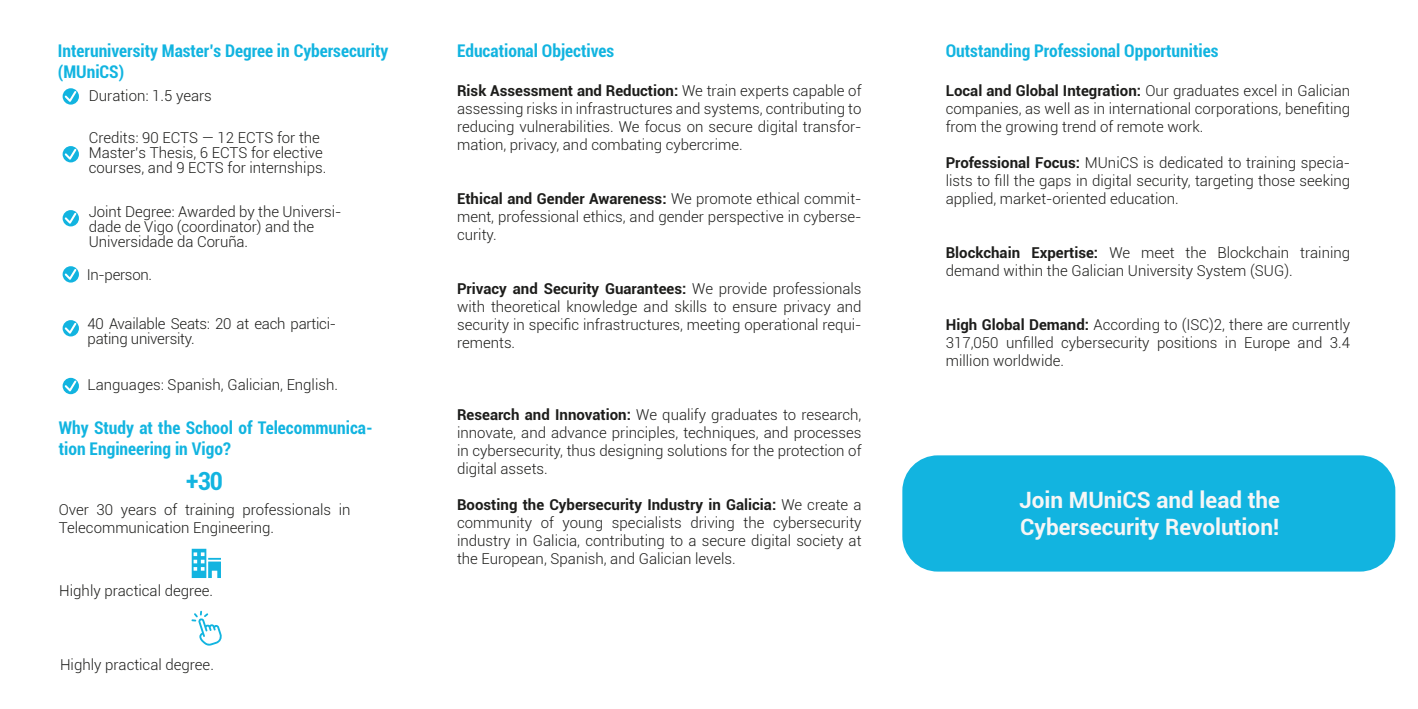
<style>
.page{position:relative;width:1418px;height:709px;background:#fff}
.page>*{position:absolute;margin:0;border:0;box-sizing:border-box;transform-origin:0 0}
.t1{font:700 condensed 25px "Roboto";color:#12b4e0}
.t2{font:700 22.5px/27px "Roboto";color:#f6f6f6}
.t3{font:700 condensed 17.5px/21px "Roboto";color:#12b4e0}
.t4{font:300 15px/18px "Roboto";color:#1d1d1b;text-align:justify}
.t5{font:300 15px "Roboto";letter-spacing:-.02em;color:#1d1d1b}
.s1{font-weight:700}
</style>
<div class="page">
<svg style="left:63px;top:88px;width:16px;height:17px"></svg>
<svg style="left:63px;top:146px;width:16px;height:16px"></svg>
<svg style="left:63px;top:210px;width:16px;height:16px"></svg>
<svg style="left:63px;top:266px;width:16px;height:16px"></svg>
<svg style="left:63px;top:320px;width:16px;height:16px"></svg>
<svg style="left:191px;top:610px;width:31px;height:36px"></svg>
<svg style="left:192px;top:549px;width:29px;height:29px"></svg>
<svg style="left:63px;top:378px;width:16px;height:16px"></svg>
<div style="left:902px;top:455px;width:493px;height:116px;background:#12b4e0;border-radius:35px"></div>
<p class="t3" style="left:58px;top:39px;width:332px">Interuniversity Master’s Degree in Cybersecurity (MUniCS)</p>
<p class="t4" style="left:89px;top:86px;width:125px">Duration: 1.5 years</p>
<p class="t4" style="left:89px;top:130px;width:239px;line-height:15px;text-align:left">Credits: 90 ECTS — 12 ECTS for the<br>Master’s Thesis, 6 ECTS for elective courses, and 9 ECTS for internships.</p>
<p class="t4" style="left:89px;top:204px;width:254px;line-height:15px;text-align:left">Joint Degree: Awarded by the Universi&shy;dade de Vigo (coordinator) and the<br>Universidade da Coruña.</p>
<p class="t5" style="left:87px;top:265px;width:67px">In-person.</p>
<p class="t4" style="left:88px;top:316px;width:250px;line-height:15px">40 Available Seats: 20 at each partici&shy;pating university.</p>
<p class="t4" style="left:88px;top:375px;width:252px">Languages: Spanish, Galician, English.</p>
<p class="t3" style="left:59px;top:417px;width:315px">Why Study at the School of Telecommunica&shy;tion Engineering in Vigo?</p>
<h1 class="t1" style="left:186px;top:464px;width:38px">+30</h1>
<p class="t4" style="left:59px;top:500px;width:293px">Over 30 years of training professionals in<br>Telecommunication Engineering.</p>
<p class="t4" style="left:59px;top:581px;width:155px">Highly practical degree.</p>
<p class="t4" style="left:60px;top:655px;width:155px">Highly practical degree.</p>
<p class="t3" style="left:457px;top:39px;width:159px">Educational Objectives</p>
<p class="t4" style="left:457px;top:81px;width:406px"><span class="s1">Risk Assessment and Reduction:</span> We train experts capable of assessing risks in infrastructures and systems, contributing to reducing vulnerabilities. We focus on secure digital transfor&shy;mation, privacy, and combating cybercrime.</p>
<p class="t4" style="left:457px;top:189px;width:406px"><span class="s1">Ethical and Gender Awareness:</span> We promote ethical commit&shy;ment, professional ethics, and gender perspective in cyberse&shy;curity.</p>
<p class="t4" style="left:457px;top:279px;width:406px"><span class="s1">Privacy and Security Guarantees:</span> We provide professionals with theoretical knowledge and skills to ensure privacy and security in specific infrastructures, meeting operational requi&shy;rements.</p>
<p class="t4" style="left:457px;top:405px;width:406px"><span class="s1">Research and Innovation:</span> We qualify graduates to research, innovate, and advance principles, techniques, and processes in cybersecurity, thus designing solutions for the protection of digital assets.</p>
<p class="t4" style="left:457px;top:495px;width:406px"><span class="s1">Boosting the Cybersecurity Industry in Galicia:</span> We create a community of young specialists driving the cybersecurity industry in Galicia, contributing to a secure digital society at the European, Spanish, and Galician levels.</p>
<p class="t3" style="left:945px;top:39px;width:274px">Outstanding Professional Opportunities</p>
<p class="t4" style="left:945px;top:81px;width:406px"><span class="s1">Local and Global Integration:</span> Our graduates excel in Galician companies, as well as in international corporations, benefiting from the growing trend of remote work.</p>
<p class="t4" style="left:945px;top:153px;width:406px"><span class="s1">Professional Focus:</span> MUniCS is dedicated to training specia&shy;lists to fill the gaps in digital security, targeting those seeking applied, market-oriented education.</p>
<p class="t4" style="left:945px;top:243px;width:406px"><span class="s1">Blockchain Expertise:</span> We meet the Blockchain training demand within the Galician University System (SUG).</p>
<p class="t4" style="left:945px;top:315px;width:406px"><span class="s1">High Global Demand:</span> According to (ISC)2, there are currently 317,050 unfilled cybersecurity positions in Europe and 3.4 million worldwide.</p>
<h2 class="t2" style="left:1019px;top:485px;width:262px">Join MUniCS and lead the<br>Cybersecurity Revolution!</h2>
</div>
